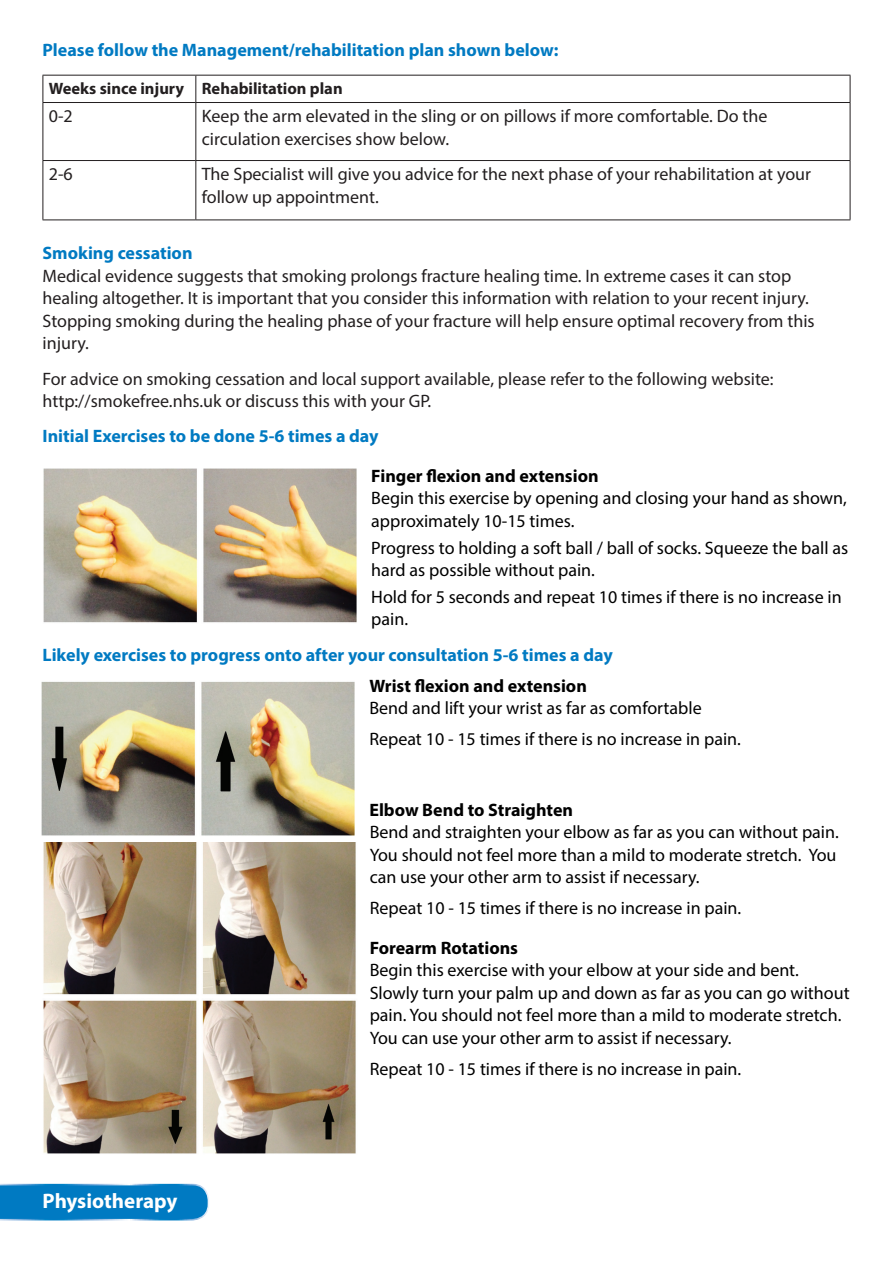
<style>
.page{position:relative;width:893px;height:1263px;background:#fff}
.page>*{position:absolute;margin:0;border:0;box-sizing:border-box;transform-origin:0 0}
.t1{font:700 21px "Myriad Pro";color:#fff}
.t2{font:18px/22.5px "Myriad Pro";color:#000}
.t3{font:18px/22.5px "Myriad Pro";color:#231f20}
.t4{font:700 18px "Myriad Pro";color:#007ac2}
.t5{font:700 18px "Myriad Pro";color:#000}
.t6{font:700 16.5px "Myriad Pro";color:#231f20}
</style>
<div class="page">
<hr style="left:43px;top:75px;width:153px;height:1px;background:#231f20">
<svg style="left:43px;top:76px;width:1px;height:26px"></svg>
<hr style="left:196px;top:75px;width:654px;height:1px;background:#231f20">
<svg style="left:195px;top:76px;width:1px;height:26px"></svg>
<svg style="left:850px;top:76px;width:1px;height:26px"></svg>
<hr style="left:43px;top:102px;width:153px;height:1px;background:#231f20">
<hr style="left:43px;top:103px;width:1px;height:57px;background:#231f20">
<hr style="left:196px;top:102px;width:654px;height:1px;background:#231f20">
<hr style="left:195px;top:103px;width:1px;height:57px;background:#231f20">
<hr style="left:850px;top:103px;width:1px;height:57px;background:#231f20">
<hr style="left:43px;top:160px;width:153px;height:1px;background:#231f20">
<hr style="left:43px;top:161px;width:1px;height:59px;background:#231f20">
<hr style="left:196px;top:160px;width:654px;height:1px;background:#231f20">
<hr style="left:195px;top:161px;width:1px;height:59px;background:#231f20">
<hr style="left:850px;top:161px;width:1px;height:59px;background:#231f20">
<hr style="left:43px;top:220px;width:153px;height:1px;background:#231f20">
<hr style="left:196px;top:220px;width:654px;height:1px;background:#231f20">
<svg style="left:0;top:1184px;width:209px;height:36px;background:#0b7fc4"></svg>
<img style="left:43px;top:468px;width:314px;height:155px">
<img style="left:43px;top:842px;width:313px;height:312px">
<img style="left:41px;top:681px;width:314px;height:155px">
<p class="t4" style="left:43px;top:38px;width:517px">Please follow the Management/rehabilitation plan shown below:</p>
<p class="t6" style="left:49px;top:77px;width:295px">Weeks since injury Rehabilitation plan</p>
<p class="t3" style="left:49px;top:104px;width:25px">0-2</p>
<p class="t3" style="left:202px;top:104px;width:567px">Keep the arm elevated in the sling or on pillows if more comfortable. Do the circulation exercises show below.</p>
<p class="t3" style="left:49px;top:162px;width:25px">2-6</p>
<p class="t3" style="left:202px;top:162px;width:611px">The Specialist will give you advice for the next phase of your rehabilitation at your follow up appointment.</p>
<p class="t4" style="left:43px;top:241px;width:152px">Smoking cessation</p>
<p class="t3" style="left:43px;top:264px;width:774px">Medical evidence suggests that smoking prolongs fracture healing time. In extreme cases it can stop healing altogether. It is important that you consider this information with relation to your recent injury.<br>Stopping smoking during the healing phase of your fracture will help ensure optimal recovery from this injury.</p>
<p class="t3" style="left:43px;top:367px;width:733px">For advice on smoking cessation and local support available, please refer to the following website: http://smokefree.nhs.uk or discuss this with your GP.</p>
<p class="t4" style="left:43px;top:424px;width:338px">Initial Exercises to be done 5-6 times a day</p>
<p class="t5" style="left:371px;top:464px;width:229px">Finger flexion and extension</p>
<p class="t2" style="left:371px;top:487px;width:477px">Begin this exercise by opening and closing your hand as shown, approximately 10-15 times.</p>
<p class="t2" style="left:371px;top:536px;width:478px">Progress to holding a soft ball / ball of socks. Squeeze the ball as hard as possible without pain.</p>
<p class="t2" style="left:371px;top:585px;width:472px">Hold for 5 seconds and repeat 10 times if there is no increase in pain.</p>
<p class="t4" style="left:43px;top:643px;width:572px">Likely exercises to progress onto after your consultation 5-6 times a day</p>
<p class="t5" style="left:369px;top:674px;width:219px">Wrist flexion and extension</p>
<p class="t2" style="left:369px;top:692px;width:373px;line-height:31px">Bend and lift your wrist as far as comfortable<br>Repeat 10 - 15 times if there is no increase in pain.</p>
<p class="t1" style="left:43px;top:1187px;width:137px">Physiotherapy</p>
<p class="t5" style="left:369px;top:798px;width:205px">Elbow Bend to Straighten</p>
<p class="t2" style="left:370px;top:820px;width:471px">Bend and straighten your elbow as far as you can without pain.<br>You should not feel more than a mild to moderate stretch. You can use your other arm to assist if necessary.</p>
<p class="t2" style="left:370px;top:896px;width:373px">Repeat 10 - 15 times if there is no increase in pain.</p>
<p class="t5" style="left:370px;top:936px;width:150px">Forearm Rotations</p>
<p class="t2" style="left:370px;top:958px;width:481px">Begin this exercise with your elbow at your side and bent.<br>Slowly turn your palm up and down as far as you can go without pain. You should not feel more than a mild to moderate stretch.<br>You can use your other arm to assist if necessary.</p>
<p class="t2" style="left:370px;top:1057px;width:373px">Repeat 10 - 15 times if there is no increase in pain.</p>
</div>
